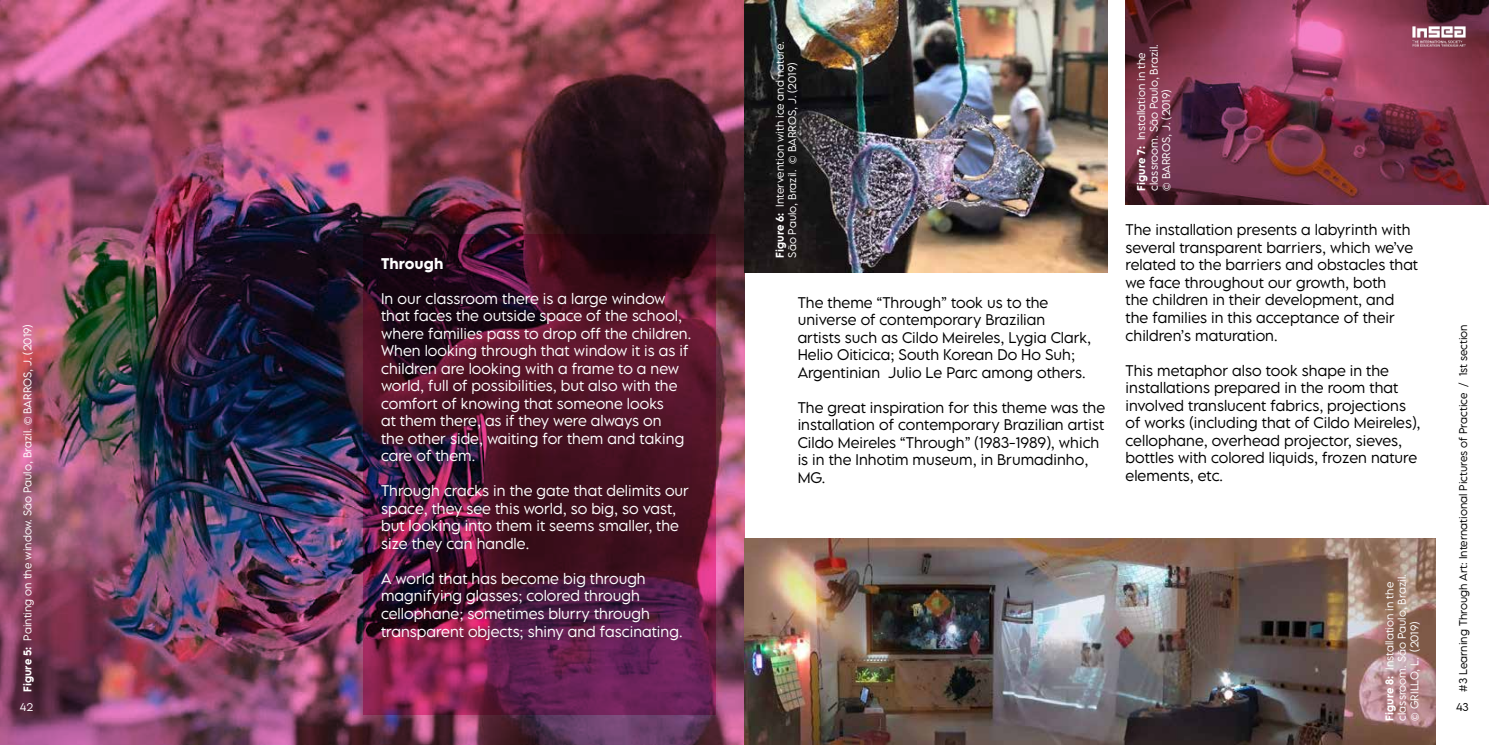
<style>
.page{position:relative;width:1489px;height:745px;background:#fff}
.page>*{position:absolute;margin:0;border:0;box-sizing:border-box;transform-origin:0 0}
.t1{font:300 13.75px/17.5px "LEMONMILK Pro";color:#000}
.t2{font:300 13.75px/17.5px "LEMONMILK Pro";color:#fff}
.t3{font:600 13.75px "LEMONMILK Pro";color:#fff}
.t4{font:300 10px/12.5px "LEMONMILK Pro";color:#fff}
.t5{font:300 10px "LEMONMILK Pro";color:#000}
.t6{font:500 10px "LEMONMILK Pro";color:#fff}
.s1{font-weight:500}
</style>
<div class="page">
<img style="left:0;top:0;width:744px;height:744px">
<img style="left:744px;top:0;width:363px;height:272px">
<svg style="left:1125px;top:0;width:363px;height:204px;background:#7d354d"></svg>
<img style="left:744px;top:538px;width:691px;height:206px">
<img style="left:1409px;top:23px;width:59px;height:27px">
<svg style="left:363px;top:234px;width:353px;height:480px;background:#4f1530"></svg>
<p class="t4" style="left:21px;top:640px;width:318px;rotate:-90deg">Painting on the window. São Paulo, Brazil. © BARROS, J. (2019)</p>
<p class="t6" style="left:21px;top:691px;width:47px;rotate:-90deg">Figure 5:</p>
<p class="t4" style="left:20px;top:700px;width:15px">42</p>
<p class="t3" style="left:381px;top:254px;width:64px">Through</p>
<p class="t2" style="left:381px;top:289px;width:311px">In our classroom there is a large window that faces the outside space of the school, where families pass to drop off the children.<br>When looking through that window it is as if children are looking with a frame to a new world, full of possibilities, but also with the comfort of knowing that someone looks<br>at them there, as if they were always on<br>the other side, waiting for them and taking care of them.</p>
<p class="t2" style="left:381px;top:482px;width:309px">Through cracks in the gate that delimits our space, they see this world, so big, so vast, but looking into them it seems smaller, the size they can handle.</p>
<p class="t2" style="left:381px;top:569px;width:303px">A world that has become big through magnifying glasses; colored through cellophane; sometimes blurry through transparent objects; shiny and fascinating.</p>
<p class="t4" style="left:773px;top:257px;width:218px;rotate:-90deg"><span class="s1">Figure 6:</span> Intervention with ice and nature.<br>São Paulo, Brazil. © BARROS, J. (2019)</p>
<p class="t1" style="left:797px;top:293px;width:295px">The theme “Through” took us to the universe of contemporary Brazilian artists such as Cildo Meireles, Lygia Clark, Helio Oiticica; South Korean Do Ho Suh; Argentinian Julio Le Parc among others.</p>
<p class="t1" style="left:797px;top:398px;width:309px">The great inspiration for this theme was the installation of contemporary Brazilian artist Cildo Meireles “Through” (1983-1989), which is in the Inhotim museum, in Brumadinho, MG.</p>
<p class="t4" style="left:1135px;top:190px;width:148px;rotate:-90deg"><span class="s1">Figure 7:</span> Installation in the classroom. São Paulo, Brazil. © BARROS, J. (2019)</p>
<p class="t1" style="left:1125px;top:221px;width:294px">The installation presents a labyrinth with several transparent barriers, which we’ve related to the barriers and obstacles that we face throughout our growth, both<br>the children in their development, and the families in this acceptance of their children’s maturation.</p>
<p class="t1" style="left:1125px;top:361px;width:296px">This metaphor also took shape in the installations prepared in the room that involved translucent fabrics, projections of works (including that of Cildo Meireles), cellophane, overhead projector, sieves, bottles with colored liquids, frozen nature elements, etc.</p>
<p class="t4" style="left:1383px;top:720px;width:148px;rotate:-90deg"><span class="s1">Figure 8:</span> Installation in the classroom. São Paulo, Brazil. © GRILLO, L. (2019)</p>
<p class="t5" style="left:1456px;top:691px;width:368px;rotate:-90deg">#3 Learning Through Art: International Pictures of Practice / 1st section</p>
<p class="t5" style="left:1455px;top:700px;width:14px">43</p>
</div>
